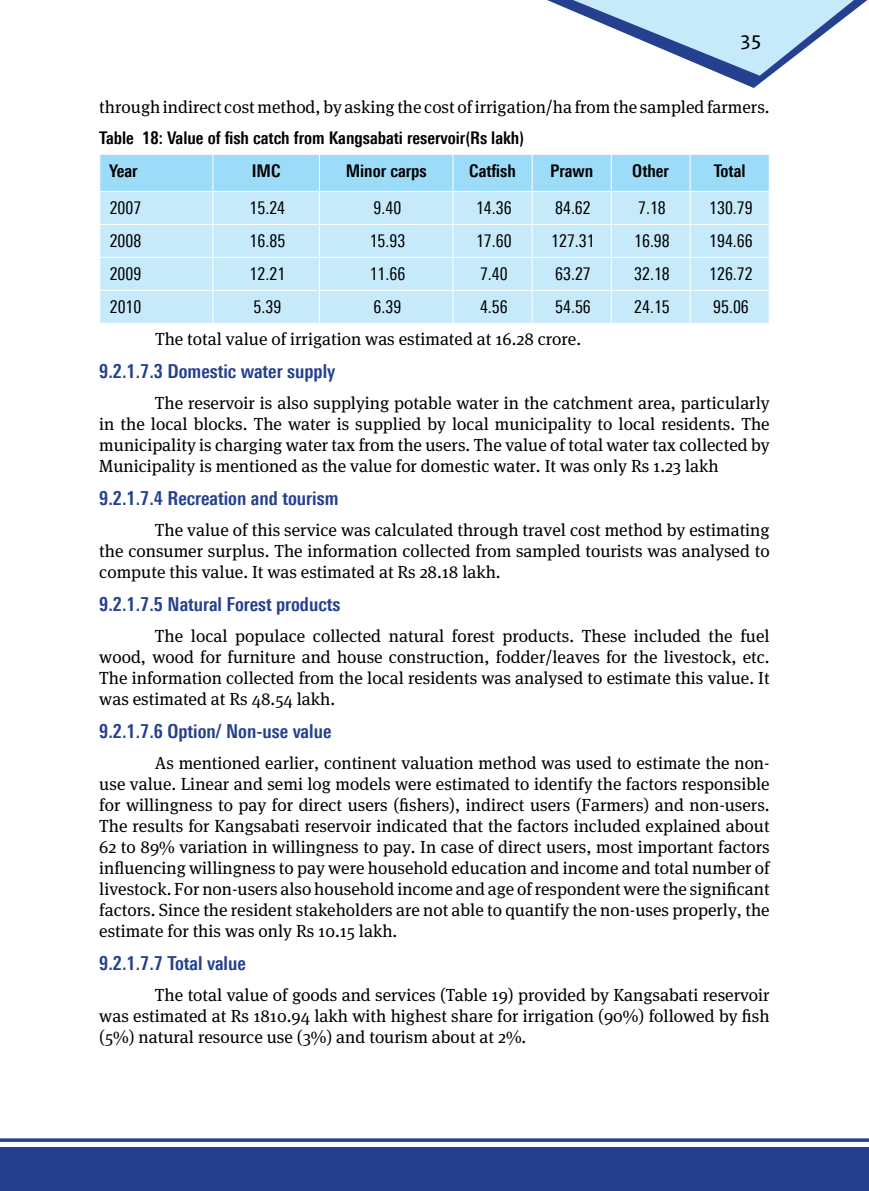
<style>
.page{position:relative;width:869px;height:1191px;background:#fff}
.page>*{position:absolute;margin:0;border:0;box-sizing:border-box;transform-origin:0 0}
.t1{font:21px "Agilita LT Pro";color:#000}
.t2{font:700 condensed 19.25px "Univers Next Pro";color:#25408f}
.t3{font:17.5px/21px "Meta Serif";color:#000;text-align:justify}
.t4{font:condensed 17.5px "Univers Next Pro";color:#000}
.t5{font:700 condensed 17.5px/33.4px "Univers Next Pro";color:#000}
</style>
<div class="page">
<svg style="left:547px;top:0;width:321px;height:88px"></svg>
<div style="left:0;top:1147px;width:868px;height:44px;background:#25408f"></div>
<hr style="left:0;top:1138px;width:868px;height:3px;background:#25408f">
<div style="left:100px;top:155px;width:668px;height:36px;background:#9ddcf9"></div>
<div style="left:100px;top:192px;width:668px;height:131px;background:#c7eafb"></div>
<hr style="left:212px;top:155px;width:1px;height:36px;background:#fff">
<hr style="left:319px;top:155px;width:1px;height:36px;background:#fff">
<hr style="left:452px;top:155px;width:1px;height:36px;background:#fff">
<hr style="left:531px;top:155px;width:1px;height:36px;background:#fff">
<hr style="left:610px;top:155px;width:1px;height:36px;background:#fff">
<hr style="left:689px;top:155px;width:1px;height:36px;background:#fff">
<hr style="left:212px;top:192px;width:1px;height:32px;background:#fff">
<hr style="left:319px;top:192px;width:1px;height:32px;background:#fff">
<hr style="left:452px;top:192px;width:1px;height:32px;background:#fff">
<hr style="left:531px;top:192px;width:1px;height:32px;background:#fff">
<hr style="left:610px;top:192px;width:1px;height:32px;background:#fff">
<hr style="left:689px;top:192px;width:1px;height:32px;background:#fff">
<hr style="left:99px;top:224px;width:114px;height:1px;background:#fff">
<hr style="left:213px;top:224px;width:106px;height:1px;background:#fff">
<hr style="left:212px;top:225px;width:1px;height:32px;background:#fff">
<hr style="left:319px;top:224px;width:134px;height:1px;background:#fff">
<hr style="left:319px;top:225px;width:1px;height:32px;background:#fff">
<hr style="left:453px;top:224px;width:79px;height:1px;background:#fff">
<hr style="left:452px;top:225px;width:1px;height:32px;background:#fff">
<hr style="left:532px;top:224px;width:79px;height:1px;background:#fff">
<hr style="left:531px;top:225px;width:1px;height:32px;background:#fff">
<hr style="left:611px;top:224px;width:78px;height:1px;background:#fff">
<hr style="left:610px;top:225px;width:1px;height:32px;background:#fff">
<hr style="left:689px;top:224px;width:80px;height:1px;background:#fff">
<hr style="left:689px;top:225px;width:1px;height:32px;background:#fff">
<hr style="left:99px;top:257px;width:114px;height:1px;background:#fff">
<hr style="left:213px;top:257px;width:106px;height:1px;background:#fff">
<hr style="left:212px;top:258px;width:1px;height:32px;background:#fff">
<hr style="left:319px;top:257px;width:134px;height:1px;background:#fff">
<hr style="left:319px;top:258px;width:1px;height:32px;background:#fff">
<hr style="left:453px;top:257px;width:79px;height:1px;background:#fff">
<hr style="left:452px;top:258px;width:1px;height:32px;background:#fff">
<hr style="left:532px;top:257px;width:79px;height:1px;background:#fff">
<hr style="left:531px;top:258px;width:1px;height:32px;background:#fff">
<hr style="left:611px;top:257px;width:78px;height:1px;background:#fff">
<hr style="left:610px;top:258px;width:1px;height:32px;background:#fff">
<hr style="left:689px;top:257px;width:80px;height:1px;background:#fff">
<hr style="left:689px;top:258px;width:1px;height:32px;background:#fff">
<hr style="left:99px;top:290px;width:114px;height:1px;background:#fff">
<hr style="left:213px;top:290px;width:106px;height:1px;background:#fff">
<hr style="left:212px;top:291px;width:1px;height:32px;background:#fff">
<hr style="left:319px;top:290px;width:134px;height:1px;background:#fff">
<hr style="left:319px;top:291px;width:1px;height:32px;background:#fff">
<hr style="left:453px;top:290px;width:79px;height:1px;background:#fff">
<hr style="left:452px;top:291px;width:1px;height:32px;background:#fff">
<hr style="left:532px;top:290px;width:79px;height:1px;background:#fff">
<hr style="left:531px;top:291px;width:1px;height:32px;background:#fff">
<hr style="left:611px;top:290px;width:78px;height:1px;background:#fff">
<hr style="left:610px;top:291px;width:1px;height:32px;background:#fff">
<hr style="left:689px;top:290px;width:80px;height:1px;background:#fff">
<hr style="left:689px;top:291px;width:1px;height:32px;background:#fff">
<p class="t1" style="left:740px;top:27px;width:22px">35</p>
<p class="t3" style="left:99px;top:96px;width:671px">through indirect cost method, by asking the cost of irrigation/ha from the sampled farmers.</p>
<p class="t5" style="left:109px;top:121px;width:416px;text-indent:-10px">Table 18: Value of fish catch from Kangsabati reservoir(Rs lakh)<br>Year</p>
<p class="t5" style="left:252px;top:154px;width:30px">IMC</p>
<p class="t5" style="left:345px;top:154px;width:82px">Minor carps</p>
<p class="t5" style="left:469px;top:154px;width:48px">Catfish</p>
<p class="t5" style="left:550px;top:154px;width:44px">Prawn</p>
<p class="t5" style="left:632px;top:154px;width:38px">Other</p>
<p class="t5" style="left:713px;top:154px;width:33px">Total</p>
<p class="t4" style="left:110px;top:198px;width:33px">2007</p>
<p class="t4" style="left:249px;top:198px;width:37px">15.24</p>
<p class="t4" style="left:373px;top:198px;width:29px">9.40</p>
<p class="t4" style="left:476px;top:198px;width:37px">14.36</p>
<p class="t4" style="left:555px;top:198px;width:37px">84.62</p>
<p class="t4" style="left:637px;top:198px;width:29px">7.18</p>
<p class="t4" style="left:708px;top:198px;width:45px">130.79</p>
<p class="t4" style="left:110px;top:231px;width:33px">2008</p>
<p class="t4" style="left:249px;top:231px;width:37px">16.85</p>
<p class="t4" style="left:369px;top:231px;width:37px">15.93</p>
<p class="t4" style="left:476px;top:231px;width:37px">17.60</p>
<p class="t4" style="left:551px;top:231px;width:45px">127.31</p>
<p class="t4" style="left:634px;top:231px;width:37px">16.98</p>
<p class="t4" style="left:708px;top:231px;width:45px">194.66</p>
<p class="t4" style="left:110px;top:264px;width:33px">2009</p>
<p class="t4" style="left:249px;top:264px;width:37px">12.21</p>
<p class="t4" style="left:369px;top:264px;width:37px">11.66</p>
<p class="t4" style="left:480px;top:264px;width:29px">7.40</p>
<p class="t4" style="left:555px;top:264px;width:37px">63.27</p>
<p class="t4" style="left:634px;top:264px;width:37px">32.18</p>
<p class="t4" style="left:709px;top:264px;width:45px">126.72</p>
<p class="t4" style="left:110px;top:297px;width:33px">2010</p>
<p class="t4" style="left:253px;top:297px;width:29px">5.39</p>
<p class="t4" style="left:373px;top:297px;width:29px">6.39</p>
<p class="t4" style="left:480px;top:297px;width:29px">4.56</p>
<p class="t4" style="left:555px;top:297px;width:37px">54.56</p>
<p class="t4" style="left:634px;top:297px;width:37px">24.15</p>
<p class="t4" style="left:712px;top:297px;width:37px">95.06</p>
<p class="t3" style="left:155px;top:328px;width:427px">The total value of irrigation was estimated at 16.28 crore.</p>
<p class="t2" style="left:99px;top:359px;width:237px">9.2.1.7.3 Domestic water supply</p>
<p class="t3" style="left:99px;top:392px;width:671px;text-indent:56px">The reservoir is also supplying potable water in the catchment area, particularly in the local blocks. The water is supplied by local municipality to local residents. The municipality is charging water tax from the users. The value of total water tax collected by Municipality is mentioned as the value for domestic water. It was only Rs 1.23 lakh</p>
<p class="t2" style="left:99px;top:486px;width:240px">9.2.1.7.4 Recreation and tourism</p>
<p class="t3" style="left:99px;top:519px;width:671px;text-indent:56px">The value of this service was calculated through travel cost method by estimating the consumer surplus. The information collected from sampled tourists was analysed to compute this value. It was estimated at Rs 28.18 lakh.</p>
<p class="t2" style="left:99px;top:592px;width:242px">9.2.1.7.5 Natural Forest products</p>
<p class="t3" style="left:99px;top:625px;width:671px;text-indent:56px">The local populace collected natural forest products. These included the fuel wood, wood for furniture and house construction, fodder/leaves for the livestock, etc.<br>The information collected from the local residents was analysed to estimate this value. It was estimated at Rs 48.54 lakh.</p>
<p class="t2" style="left:99px;top:719px;width:233px">9.2.1.7.6 Option/ Non-use value</p>
<p class="t3" style="left:99px;top:752px;width:671px;text-indent:56px">As mentioned earlier, continent valuation method was used to estimate the non&shy;use value. Linear and semi log models were estimated to identify the factors responsible for willingness to pay for direct users (fishers), indirect users (Farmers) and non-users.<br>The results for Kangsabati reservoir indicated that the factors included explained about 62 to 89% variation in willingness to pay. In case of direct users, most important factors influencing willingness to pay were household education and income and total number of livestock. For non-users also household income and age of respondent were the significant factors. Since the resident stakeholders are not able to quantify the non-uses properly, the estimate for this was only Rs 10.15 lakh.</p>
<p class="t2" style="left:99px;top:951px;width:148px">9.2.1.7.7 Total value</p>
<p class="t3" style="left:99px;top:984px;width:671px;text-indent:56px">The total value of goods and services (Table 19) provided by Kangsabati reservoir was estimated at Rs 1810.94 lakh with highest share for irrigation (90%) followed by fish (5%) natural resource use (3%) and tourism about at 2%.</p>
</div>
